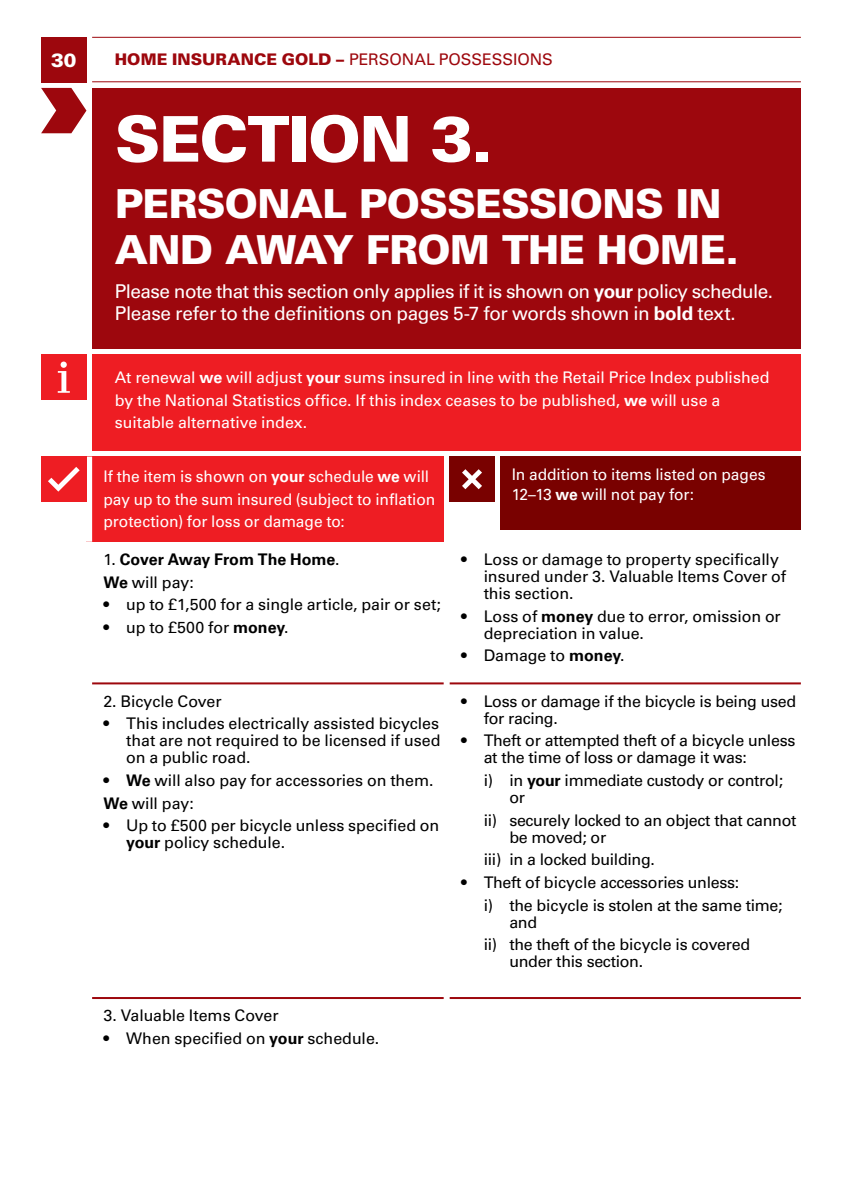
<style>
.page{position:relative;width:842px;height:1191px;background:#fff}
.page>*{position:absolute;margin:0;border:0;box-sizing:border-box;transform-origin:0 0}
.t1{font:900 63.2px "Univers LT";letter-spacing:-.02em;color:#fff}
.t2{font:900 40px/45.4px "Univers LT";letter-spacing:-.02em;color:#fff}
.t3{font:19px/22.6px "Univers LT";letter-spacing:-.025em;color:#fff}
.t4{font:900 19px "Univers LT";color:#fff}
.t5{font:16px/17px "Univers LT";letter-spacing:-.01em;color:#000}
.t6{font:16px/22.6px "Univers LT";letter-spacing:-.005em;color:#fff}
.t7{font:16px "Univers LT";letter-spacing:-.005em;color:#9d070d}
.t8{font:700 16px/22.6px "Univers LT";letter-spacing:-.005em;color:#000}
.s1{font-weight:900}
.s2{font-weight:700}
.s3{font-weight:400}
</style>
<div class="page">
<div style="left:41px;top:37px;width:45px;height:45px;background:#9d070d"></div>
<hr style="left:92px;top:37px;width:709px;height:1px;background:#9d070d">
<hr style="left:92px;top:81px;width:709px;height:1px;background:#9d070d">
<svg style="left:41px;top:88px;width:45px;height:45px"></svg>
<div style="left:92px;top:88px;width:709px;height:261px;background:#9d070d"></div>
<div style="left:92px;top:354px;width:709px;height:97px;background:#ee1d23"></div>
<div style="left:41px;top:354px;width:45px;height:46px;background:#ee1d23"></div>
<div style="left:61px;top:361px;width:6px;height:7px;background:#fff;border-radius:50%"></div>
<svg style="left:58px;top:371px;width:12px;height:22px"></svg>
<div style="left:86px;top:456px;width:358px;height:85px;background:#ee1d23"></div>
<div style="left:81px;top:456px;width:11px;height:85px;background:#fff"></div>
<hr style="left:92px;top:682px;width:352px;height:2px;background:#9d070d">
<hr style="left:450px;top:682px;width:351px;height:2px;background:#9d070d">
<hr style="left:92px;top:997px;width:352px;height:2px;background:#9d070d">
<hr style="left:450px;top:997px;width:351px;height:2px;background:#9d070d">
<div style="left:41px;top:456px;width:45px;height:46px;background:#ee1d23"></div>
<svg style="left:48px;top:467px;width:32px;height:24px"></svg>
<div style="left:449px;top:456px;width:46px;height:46px;background:#790100"></div>
<svg style="left:462px;top:469px;width:20px;height:20px"></svg>
<div style="left:500px;top:456px;width:301px;height:74px;background:#790100"></div>
<p class="t4" style="left:51px;top:48px;width:27px">30</p>
<p class="t7" style="left:115px;top:50px;width:440px"><span class="s1">HOME INSURANCE GOLD –</span> PERSONAL POSSESSIONS</p>
<h1 class="t1" style="left:115px;top:99px;width:379px">SECTION 3.</h1>
<h2 class="t2" style="left:115px;top:181px;width:626px">PERSONAL POSSESSIONS IN<br>AND AWAY FROM THE HOME.</h2>
<p class="t3" style="left:115px;top:280px;width:660px">Please note that this section only applies if it is shown on <span class="s2">your</span> policy schedule.<br>Please refer to the definitions on pages 5-7 for words shown in <span class="s2">bold</span> text.</p>
<p class="t6" style="left:115px;top:366px;width:656px">At renewal <span class="s2">we</span> will adjust <span class="s2">your</span> sums insured in line with the Retail Price Index published by the National Statistics office. If this index ceases to be published, <span class="s2">we</span> will use a suitable alternative index.</p>
<p class="t6" style="left:103px;top:465px;width:333px">If the item is shown on <span class="s2">your</span> schedule <span class="s2">we</span> will pay up to the sum insured (subject to inflation protection) for loss or damage to:</p>
<p class="t8" style="left:103px;top:548px;width:238px"><span class="s3">1.</span> Cover Away From The Home<span class="s3">.<br></span>We <span class="s3">will pay:</span></p>
<p class="t5" style="left:103px;top:596px;width:339px">• up to £1,500 for a single article, pair or set;</p>
<p class="t5" style="left:103px;top:619px;width:187px">• up to £500 for <span class="s2">money</span>.</p>
<p class="t5" style="left:103px;top:692px;width:120px">2. Bicycle Cover</p>
<p class="t5" style="left:126px;top:715px;width:316px;text-align:justify;text-indent:-23px">• This includes electrically assisted bicycles that are not required to be licensed if used on a public road.</p>
<p class="t5" style="left:103px;top:769px;width:332px;line-height:22.6px">• <span class="s2">We</span> will also pay for accessories on them.<br><span class="s2">We</span> will pay:</p>
<p class="t5" style="left:126px;top:817px;width:315px;text-indent:-23px">• Up to £500 per bicycle unless specified on <span class="s2">your</span> policy schedule.</p>
<p class="t5" style="left:103px;top:1007px;width:177px">3. Valuable Items Cover</p>
<p class="t5" style="left:103px;top:1030px;width:277px">• When specified on <span class="s2">your</span> schedule.</p>
<p class="t6" style="left:512px;top:464px;width:255px;line-height:20px">In addition to items listed on pages<br>12–13 <span class="s2">we</span> will not pay for:</p>
<p class="t5" style="left:484px;top:551px;width:304px;text-indent:-23px">• Loss or damage to property specifically insured under 3. Valuable Items Cover of this section.</p>
<p class="t5" style="left:484px;top:607px;width:299px;text-indent:-23px">• Loss of <span class="s2">money</span> due to error, omission or depreciation in value.</p>
<p class="t5" style="left:461px;top:647px;width:165px">• Damage to <span class="s2">money</span>.</p>
<p class="t5" style="left:484px;top:692px;width:314px;text-indent:-23px">• Loss or damage if the bicycle is being used for racing.</p>
<p class="t5" style="left:484px;top:732px;width:313px;text-indent:-23px">• Theft or attempted theft of a bicycle unless at the time of loss or damage it was:</p>
<p class="t5" style="left:509px;top:772px;width:275px;text-indent:-26px">i) in <span class="s2">your</span> immediate custody or control; or</p>
<p class="t5" style="left:509px;top:811px;width:289px;text-indent:-26px">ii) securely locked to an object that cannot be moved; or</p>
<p class="t5" style="left:484px;top:851px;width:173px">iii) in a locked building.</p>
<p class="t5" style="left:484px;top:871px;width:300px;line-height:22.6px;text-indent:-23px">• Theft of bicycle accessories unless:<br>i) the bicycle is stolen at the same time;</p>
<p class="t5" style="left:484px;top:911px;width:268px;line-height:22.6px;text-indent:26px">and<br>ii) the theft of the bicycle is covered</p>
<p class="t5" style="left:509px;top:953px;width:135px">under this section.</p>
</div>
